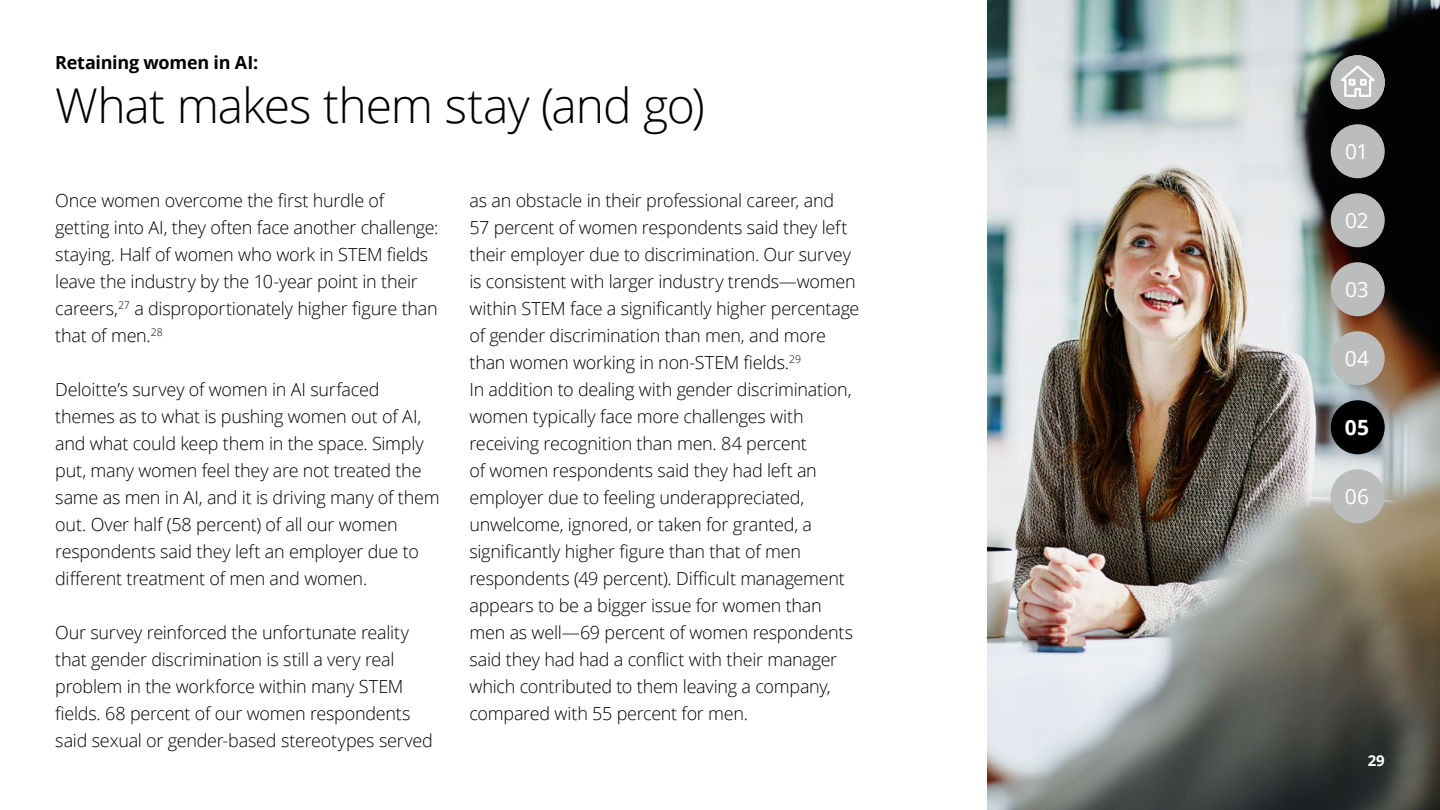
<style>
.page{position:relative;width:1440px;height:810px;background:#fff}
.page>*{position:absolute;margin:0;border:0;box-sizing:border-box;transform-origin:0 0}
.t1{font:300 48px "Open Sans";letter-spacing:-.02em;color:#000}
.t2{font:21px "Open Sans";letter-spacing:-.015em;color:#fff}
.t3{font:700 21px "Open Sans";color:#fff}
.t4{font:300 18px/27px "Open Sans";letter-spacing:-.015em;color:#000}
.t5{font:700 18px "Open Sans";letter-spacing:-.015em;color:#000}
.t6{font:700 15px "Open Sans";color:#fff}
</style>
<div class="page">
<img style="left:987px;top:0;width:453px;height:810px">
<div style="left:1331px;top:400px;width:54px;height:54px;background:#000;border-radius:50%"></div>
<div style="left:1331px;top:331px;width:54px;height:54px;background:#bbbcbc;border-radius:50%"></div>
<div style="left:1331px;top:262px;width:54px;height:54px;background:#bbbcbc;border-radius:50%"></div>
<div style="left:1331px;top:193px;width:54px;height:54px;background:#bbbcbc;border-radius:50%"></div>
<div style="left:1331px;top:124px;width:54px;height:54px;background:#bbbcbc;border-radius:50%"></div>
<svg style="left:1331px;top:55px;width:54px;height:54px;background:#9fa09f"></svg>
<div style="left:1331px;top:469px;width:54px;height:54px;background:#bbbcbc;border-radius:50%"></div>
<p class="t5" style="left:55px;top:50px;width:205px">Retaining women in AI:</p>
<h1 class="t1" style="left:55px;top:73px;width:651px">What makes them stay (and go)</h1>
<p class="t4" style="left:55px;top:187px;width:385px">Once women overcome the first hurdle of getting into AI, they often face another challenge: staying. Half of women who work in STEM fields leave the industry by the 10-year point in their careers,<sup>27</sup> a disproportionately higher figure than that of men.<sup>28</sup></p>
<p class="t4" style="left:55px;top:376px;width:386px">Deloitte’s survey of women in AI surfaced themes as to what is pushing women out of AI, and what could keep them in the space. Simply put, many women feel they are not treated the same as men in AI, and it is driving many of them out. Over half (58 percent) of all our women respondents said they left an employer due to different treatment of men and women.</p>
<p class="t4" style="left:55px;top:619px;width:379px">Our survey reinforced the unfortunate reality that gender discrimination is still a very real problem in the workforce within many STEM fields. 68 percent of our women respondents said sexual or gender-based stereotypes served</p>
<p class="t4" style="left:469px;top:187px;width:392px">as an obstacle in their professional career, and<br>57 percent of women respondents said they left their employer due to discrimination. Our survey is consistent with larger industry trends—women within STEM face a significantly higher percentage of gender discrimination than men, and more than women working in non-STEM fields.<sup>29<br></sup>In addition to dealing with gender discrimination, women typically face more challenges with receiving recognition than men. 84 percent<br>of women respondents said they had left an employer due to feeling underappreciated, unwelcome, ignored, or taken for granted, a significantly higher figure than that of men respondents (49 percent). Difficult management appears to be a bigger issue for women than men as well—69 percent of women respondents said they had had a conflict with their manager which contributed to them leaving a company, compared with 55 percent for men.</p>
<p class="t2" style="left:1345px;top:137px;width:25px">01</p>
<p class="t2" style="left:1345px;top:206px;width:25px">02</p>
<p class="t2" style="left:1345px;top:275px;width:25px">03</p>
<p class="t2" style="left:1345px;top:344px;width:26px">04</p>
<p class="t3" style="left:1345px;top:413px;width:26px">05</p>
<p class="t2" style="left:1345px;top:482px;width:26px">06</p>
<p class="t6" style="left:1368px;top:750px;width:18px">29</p>
</div>
